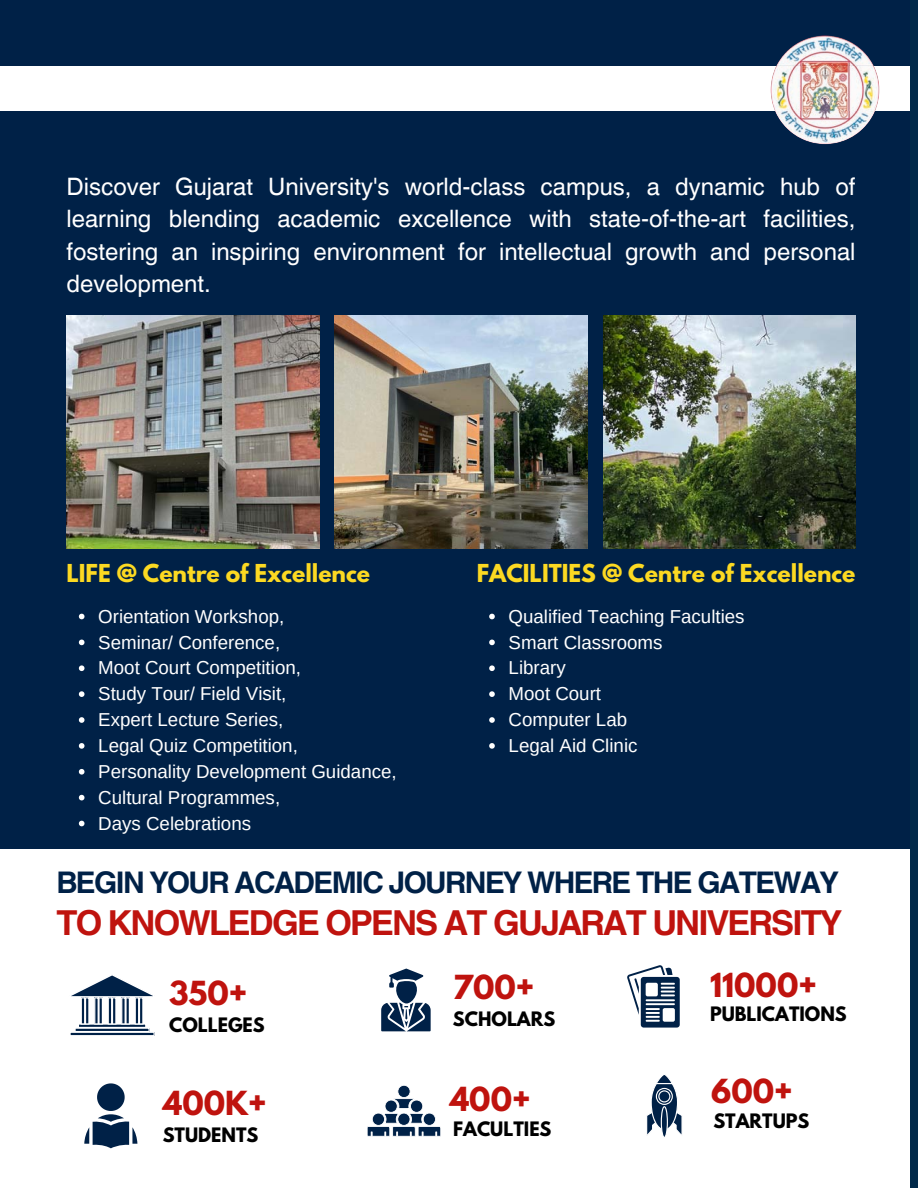
<style>
.page{position:relative;width:918px;height:1188px;background:#fff}
.page>*{position:absolute;margin:0;border:0;box-sizing:border-box;transform-origin:0 0}
.t1{font:700 34.35px "Helvetica World";letter-spacing:-.055em;color:#bf130e}
.t2{font:700 29.85px "Helvetica World";letter-spacing:-.055em;color:#002147}
.t3{font:700 29.4px "League Spartan";color:#bf130e}
.t4{font:24px/32.7px "Helvetica World";color:#fff;text-align:justify}
.t5{font:700 21.9px "League Spartan";color:#fcd922}
.t6{font:18.75px/25.8px "Arimo";color:#fff}
.t7{font:700 17.7px "League Spartan";color:#000}
</style>
<div class="page">
<div style="left:0;top:0;width:918px;height:849px;background:#002147"></div>
<img style="left:67px;top:315px;width:252px;height:233px">
<img style="left:334px;top:315px;width:253px;height:233px">
<img style="left:603px;top:315px;width:252px;height:233px">
<svg style="left:70px;top:975px;width:85px;height:61px"></svg>
<svg style="left:97px;top:1083px;width:28px;height:28px"></svg>
<svg style="left:98px;top:1114px;width:26px;height:8px"></svg>
<svg style="left:84px;top:1121px;width:53px;height:27px"></svg>
<svg style="left:627px;top:965px;width:53px;height:63px"></svg>
<svg style="left:381px;top:969px;width:50px;height:62px"></svg>
<svg style="left:367px;top:1085px;width:74px;height:52px"></svg>
<svg style="left:647px;top:1075px;width:35px;height:62px"></svg>
<div style="left:0;top:66px;width:918px;height:45px;background:#fff"></div>
<img style="left:775px;top:35px;width:100px;height:109px">
<img style="left:771px;top:66px;width:109px;height:45px">
<div style="left:910px;top:0;width:8px;height:1188px;background:#012949"></div>
<svg style="left:79px;top:614px;width:5px;height:5px"></svg>
<svg style="left:79px;top:640px;width:5px;height:5px"></svg>
<svg style="left:79px;top:665px;width:5px;height:6px"></svg>
<svg style="left:79px;top:691px;width:5px;height:6px"></svg>
<svg style="left:79px;top:717px;width:5px;height:6px"></svg>
<svg style="left:79px;top:743px;width:5px;height:6px"></svg>
<svg style="left:79px;top:769px;width:5px;height:6px"></svg>
<svg style="left:79px;top:795px;width:5px;height:5px"></svg>
<svg style="left:79px;top:821px;width:5px;height:5px"></svg>
<svg style="left:489px;top:614px;width:6px;height:5px"></svg>
<svg style="left:489px;top:640px;width:6px;height:5px"></svg>
<svg style="left:489px;top:665px;width:6px;height:6px"></svg>
<svg style="left:489px;top:691px;width:6px;height:6px"></svg>
<svg style="left:489px;top:717px;width:6px;height:6px"></svg>
<svg style="left:489px;top:743px;width:6px;height:6px"></svg>
<p class="t4" style="left:66px;top:170px;width:791px">Discover Gujarat University's world-class campus, a dynamic hub of learning blending academic excellence with state-of-the-art facilities, fostering an inspiring environment for intellectual growth and personal development.</p>
<p class="t5" style="left:66px;top:556px;width:305px">LIFE @ Centre of Excellence</p>
<p class="t6" style="left:98px;top:603px;width:300px">Orientation Workshop,<br>Seminar/ Conference,<br>Moot Court Competition,<br>Study Tour/ Field Visit,<br>Expert Lecture Series,<br>Legal Quiz Competition,<br>Personality Development Guidance,<br>Cultural Programmes,<br>Days Celebrations</p>
<p class="t5" style="left:477px;top:556px;width:380px">FACILITIES @ Centre of Excellence</p>
<p class="t6" style="left:509px;top:603px;width:237px">Qualified Teaching Faculties<br>Smart Classrooms<br>Library<br>Moot Court<br>Computer Lab<br>Legal Aid Clinic</p>
<h2 class="t2" style="left:56px;top:865px;width:784px">BEGIN YOUR ACADEMIC JOURNEY WHERE THE GATEWAY</h2>
<h1 class="t1" style="left:56px;top:903px;width:787px">TO KNOWLEDGE OPENS AT GUJARAT UNIVERSITY</h1>
<h3 class="t3" style="left:169px;top:970px;width:80px">350+</h3>
<p class="t7" style="left:169px;top:1011px;width:97px">COLLEGES</p>
<h3 class="t3" style="left:163px;top:1080px;width:106px">400K+</h3>
<p class="t7" style="left:163px;top:1121px;width:97px">STUDENTS</p>
<h3 class="t3" style="left:453px;top:964px;width:83px">700+</h3>
<p class="t7" style="left:453px;top:1005px;width:104px">SCHOLARS</p>
<h3 class="t3" style="left:450px;top:1076px;width:82px">400+</h3>
<p class="t7" style="left:453px;top:1115px;width:100px">FACULTIES</p>
<h3 class="t3" style="left:710px;top:962px;width:109px">11000+</h3>
<p class="t7" style="left:710px;top:1000px;width:138px">PUBLICATIONS</p>
<h3 class="t3" style="left:711px;top:1068px;width:83px">600+</h3>
<p class="t7" style="left:713px;top:1107px;width:98px">STARTUPS</p>
</div>
